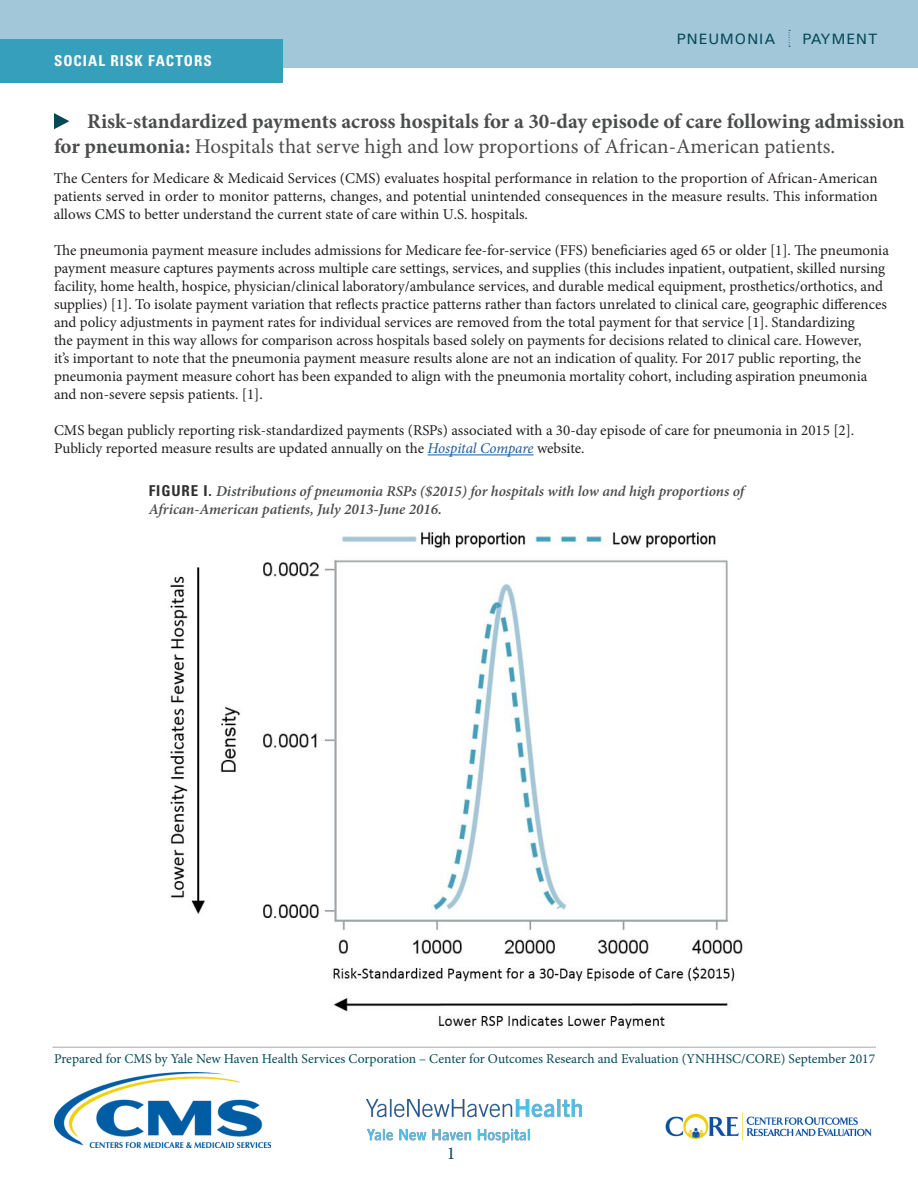
<style>
.page{position:relative;width:918px;height:1188px;background:#fff}
.page>*{position:absolute;margin:0;border:0;box-sizing:border-box;transform-origin:0 0}
.t1{font:700 21px/25.2px "Minion Pro";color:#4b4c4d}
.t2{font:18px "Minion Pro";color:#034958}
.t3{font:15px/18px "Minion Pro";color:#231f20}
.t4{font:italic 600 15px/18px "Minion Pro";letter-spacing:-.005em;color:#4b4c4d}
.t5{font:700 condensed 15px "Univers";letter-spacing:.07em;color:#fff}
.t6{font:15px "Univers";letter-spacing:.07em;color:#034958}
.t7{font:13.5px "Minion Pro";color:#034958}
.s1{font-weight:400}
.s2{font-style:italic;color:#175d9e}
.s3{font-family:"Univers";font-weight:700;font-style:normal;font-stretch:condensed;color:#312f30}
</style>
<div class="page">
<div style="left:0;top:0;width:918px;height:68px;background:#a2c7d8"></div>
<hr style="left:428px;top:455px;width:106px;height:1px;background:#175d9e">
<svg style="left:789px;top:30px;width:1px;height:17px"></svg>
<svg style="left:54px;top:113px;width:15px;height:16px"></svg>
<div style="left:0;top:39px;width:283px;height:43px;background:#36a0bc"></div>
<img style="left:170px;top:532px;width:573px;height:497px">
<img style="left:54px;top:1073px;width:216px;height:75px">
<img style="left:665px;top:1112px;width:207px;height:29px">
<img style="left:366px;top:1099px;width:216px;height:43px">
<hr style="left:52px;top:1047px;width:824px;height:1px;background:#a8a9ad">
<p class="t5" style="left:54px;top:51px;width:159px">SOCIAL RISK FACTORS</p>
<p class="t6" style="left:677px;top:29px;width:100px">PNEUMONIA</p>
<p class="t6" style="left:803px;top:29px;width:76px">PAYMENT</p>
<h1 class="t1" style="left:54px;top:108px;width:852px;text-indent:33px">Risk-standardized payments across hospitals for a 30-day episode of care following admission for pneumonia: <span class="s1">Hospitals that serve high and low proportions of African-American patients.</span></h1>
<p class="t3" style="left:54px;top:170px;width:825px;text-align:justify">The Centers for Medicare &amp; Medicaid Services (CMS) evaluates hospital performance in relation to the proportion of African-American patients served in order to monitor patterns, changes, and potential unintended consequences in the measure results. This information allows CMS to better understand the current state of care within U.S. hospitals.</p>
<p class="t3" style="left:54px;top:242px;width:836px">The pneumonia payment measure includes admissions for Medicare fee-for-service (FFS) beneficiaries aged 65 or older [1]. The pneumonia payment measure captures payments across multiple care settings, services, and supplies (this includes inpatient, outpatient, skilled nursing facility, home health, hospice, physician/clinical laboratory/ambulance services, and durable medical equipment, prosthetics/orthotics, and supplies) [1]. To isolate payment variation that reflects practice patterns rather than factors unrelated to clinical care, geographic differences and policy adjustments in payment rates for individual services are removed from the total payment for that service [1]. Standardizing<br>the payment in this way allows for comparison across hospitals based solely on payments for decisions related to clinical care. However,<br>it’s important to note that the pneumonia payment measure results alone are not an indication of quality. For 2017 public reporting, the pneumonia payment measure cohort has been expanded to align with the pneumonia mortality cohort, including aspiration pneumonia and non-severe sepsis patients. [1].</p>
<p class="t3" style="left:54px;top:422px;width:802px">CMS began publicly reporting risk-standardized payments (RSPs) associated with a 30-day episode of care for pneumonia in 2015 [2].<br>Publicly reported measure results are updated annually on the <span class="s2">Hospital Compare</span> website.</p>
<p class="t4" style="left:149px;top:482px;width:597px"><span class="s3">FIGURE I.</span> Distributions of pneumonia RSPs ($2015) for hospitals with low and high proportions of<br>African-American patients, July 2013-June 2016.</p>
<p class="t7" style="left:54px;top:1049px;width:823px">Prepared for CMS by Yale New Haven Health Services Corporation – Center for Outcomes Research and Evaluation (YNHHSC/CORE) September 2017</p>
<p class="t2" style="left:447px;top:1141px;width:10px">1</p>
</div>
